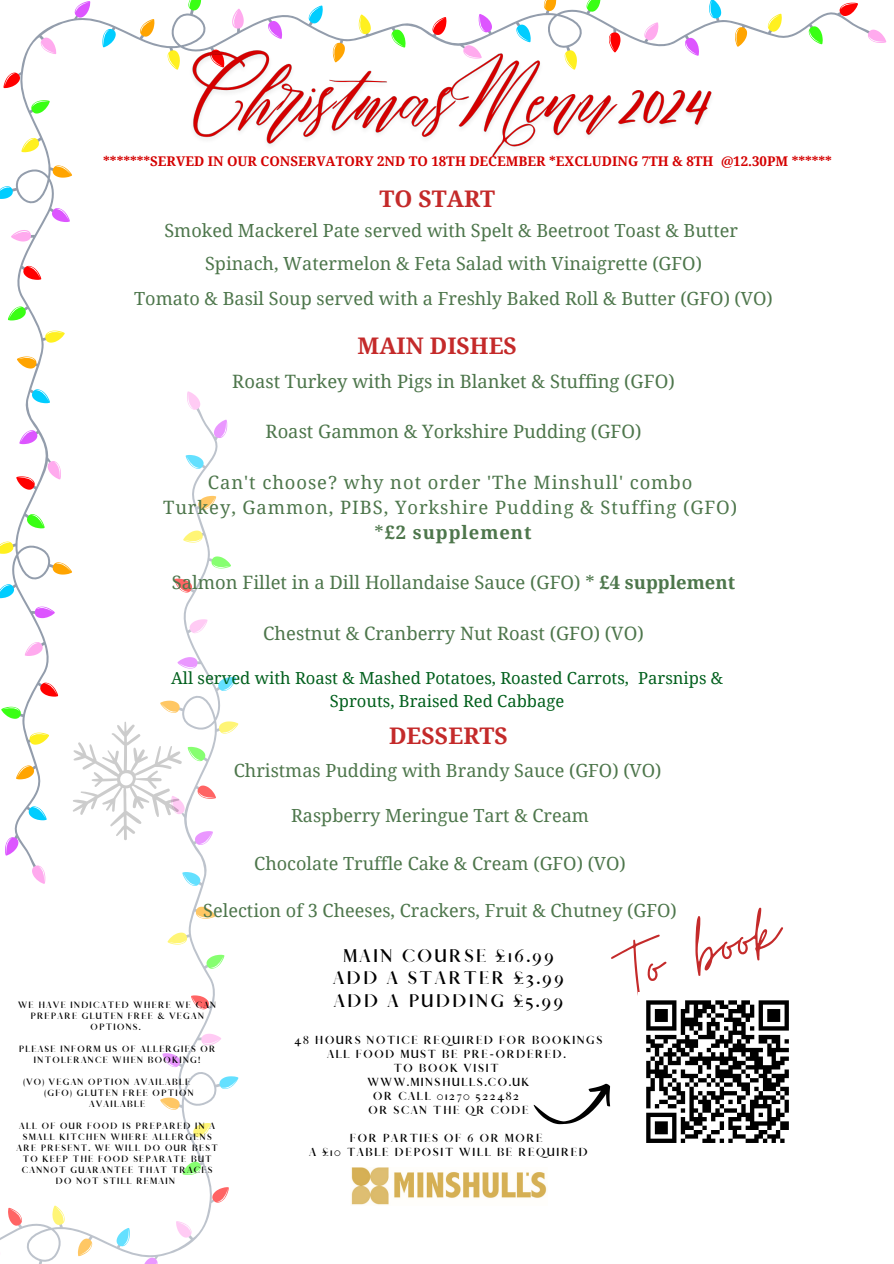
<style>
.page{position:relative;width:894px;height:1264px;background:#fff}
.page>*{position:absolute;margin:0;border:0;box-sizing:border-box;transform-origin:0 0}
.t1{font:84.75px "Moon Time";color:#c42a2a}
.t2{font:700 22.8px "Noto Serif";color:#c42a2a}
.t3{font:18.45px "Noto Serif";color:#4d764b}
.t4{font:18.45px/25.2px "Noto Serif";letter-spacing:.05em;color:#4d764b;text-align:center}
.t5{font:18.15px "Noto Serif";color:#4d764b}
.t6{font:16.65px/22.5px "Noto Serif";color:#005f1c;text-align:center}
.t7{font:700 16.5px/22.5px "Afrah";letter-spacing:.15em;color:#000;text-align:center}
.t8{font:700 13.35px "Noto Serif";color:#d40000}
.t9{font:700 10.5px "Afrah";letter-spacing:.15em;color:#000}
.t10{font:700 8.25px/10.9px "Afrah";letter-spacing:.15em;color:#000;text-align:center}
.s1{font-weight:700}
</style>
<div class="page">
<img style="left:351px;top:1167px;width:196px;height:38px">
<svg style="left:41px;top:0;width:843px;height:69px"></svg>
<svg style="left:0;top:73px;width:71px;height:318px"></svg>
<svg style="left:16px;top:420px;width:45px;height:110px"></svg>
<svg style="left:0;top:530px;width:238px;height:713px"></svg>
<svg style="left:0;top:1206px;width:191px;height:57px"></svg>
<svg style="left:161px;top:392px;width:76px;height:809px"></svg>
<svg style="left:533px;top:1083px;width:77px;height:41px"></svg>
<svg style="left:72px;top:721px;width:111px;height:119px"></svg>
<img style="left:184px;top:45px;width:538px;height:112px">
<svg style="left:646px;top:1000px;width:143px;height:143px"></svg>
<p class="t8" style="left:103px;top:151px;width:729px">*******SERVED IN OUR CONSERVATORY 2ND TO 18TH DECEMBER *EXCLUDING 7TH &amp; 8TH @12.30PM ******</p>
<p class="t2" style="left:379px;top:183px;width:117px">TO START</p>
<p class="t5" style="left:164px;top:217px;width:575px">Smoked Mackerel Pate served with Spelt &amp; Beetroot Toast &amp; Butter</p>
<p class="t5" style="left:205px;top:250px;width:498px">Spinach, Watermelon &amp; Feta Salad with Vinaigrette (GFO)</p>
<h1 class="t5" style="left:134px;top:285px;width:640px">Tomato &amp; Basil Soup served with a Freshly Baked Roll &amp; Butter (GFO) (VO)</h1>
<h4 class="t2" style="left:357px;top:330px;width:161px">MAIN DISHES</h4>
<h4 class="t3" style="left:232px;top:368px;width:444px">Roast Turkey with Pigs in Blanket &amp; Stuffing (GFO)</h4>
<h4 class="t3" style="left:265px;top:418px;width:377px">Roast Gammon &amp; Yorkshire Pudding (GFO)</h4>
<p class="t4" style="left:163px;top:469px;width:575px">Can't choose? why not order 'The Minshull' combo<br>Turkey, Gammon, PIBS, Yorkshire Pudding &amp; Stuffing (GFO) *<span class="s1">£2 supplement</span></p>
<p class="t3" style="left:172px;top:569px;width:564px">Salmon Fillet in a Dill Hollandaise Sauce (GFO) * <span class="s1">£4 supplement</span></p>
<p class="t3" style="left:263px;top:620px;width:382px">Chestnut &amp; Cranberry Nut Roast (GFO) (VO)</p>
<h5 class="t6" style="left:171px;top:666px;width:553px">All served with Roast &amp; Mashed Potatoes, Roasted Carrots, Parsnips &amp;<br>Sprouts, Braised Red Cabbage</h5>
<p class="t2" style="left:389px;top:720px;width:120px">DESSERTS</p>
<h4 class="t5" style="left:234px;top:758px;width:429px">Christmas Pudding with Brandy Sauce (GFO) (VO)</h4>
<h4 class="t5" style="left:291px;top:802px;width:299px">Raspberry Meringue Tart &amp; Cream</h4>
<h4 class="t5" style="left:254px;top:850px;width:373px">Chocolate Truffle Cake &amp; Cream (GFO) (VO)</h4>
<h3 class="t1" style="left:609px;top:922px;width:163px;rotate:-16deg">To book</h3>
<h4 class="t5" style="left:203px;top:897px;width:475px">Selection of 3 Cheeses, Crackers, Fruit &amp; Chutney (GFO)</h4>
<h6 class="t7" style="left:333px;top:944px;width:232px">MAIN COURSE £16.99<br>ADD A STARTER £3.99<br>ADD A PUDDING £5.99</h6>
<p class="t10" style="left:18px;top:999px;width:199px">WE HAVE INDICATED WHERE WE CAN<br>PREPARE GLUTEN FREE &amp; VEGAN<br>OPTIONS.</p>
<p class="t10" style="left:19px;top:1043px;width:198px">PLEASE INFORM US OF ALLERGIES OR<br>INTOLERANCE WHEN BOOKING!</p>
<p class="t10" style="left:23px;top:1076px;width:169px">(VO) VEGAN OPTION AVAILABLE</p>
<p class="t10" style="left:44px;top:1087px;width:151px">(GFO) GLUTEN FREE OPTION<br>AVAILABLE</p>
<p class="t10" style="left:17px;top:1120px;width:202px">ALL OF OUR FOOD IS PREPARED IN A<br>SMALL KITCHEN WHERE ALLERGENS<br>ARE PRESENT. WE WILL DO OUR BEST<br>TO KEEP THE FOOD SEPARATE BUT<br>CANNOT GUARANTEE THAT TRACES<br>DO NOT STILL REMAIN</p>
<h3 class="t9" style="left:294px;top:1033px;width:309px">48 HOURS NOTICE REQUIRED FOR BOOKINGS</h3>
<h4 class="t9" style="left:327px;top:1047px;width:240px">ALL FOOD MUST BE PRE-ORDERED.</h4>
<h4 class="t9" style="left:393px;top:1061px;width:106px">TO BOOK VISIT</h4>
<h4 class="t9" style="left:367px;top:1075px;width:163px">WWW.MINSHULLS.CO.UK</h4>
<h4 class="t9" style="left:373px;top:1089px;width:147px">OR CALL 01270 522482</h4>
<h4 class="t9" style="left:368px;top:1103px;width:162px">OR SCAN THE QR CODE</h4>
<h4 class="t9" style="left:350px;top:1131px;width:194px">FOR PARTIES OF 6 OR MORE</h4>
<h3 class="t9" style="left:309px;top:1145px;width:280px">A £10 TABLE DEPOSIT WILL BE REQUIRED</h3>
</div>
